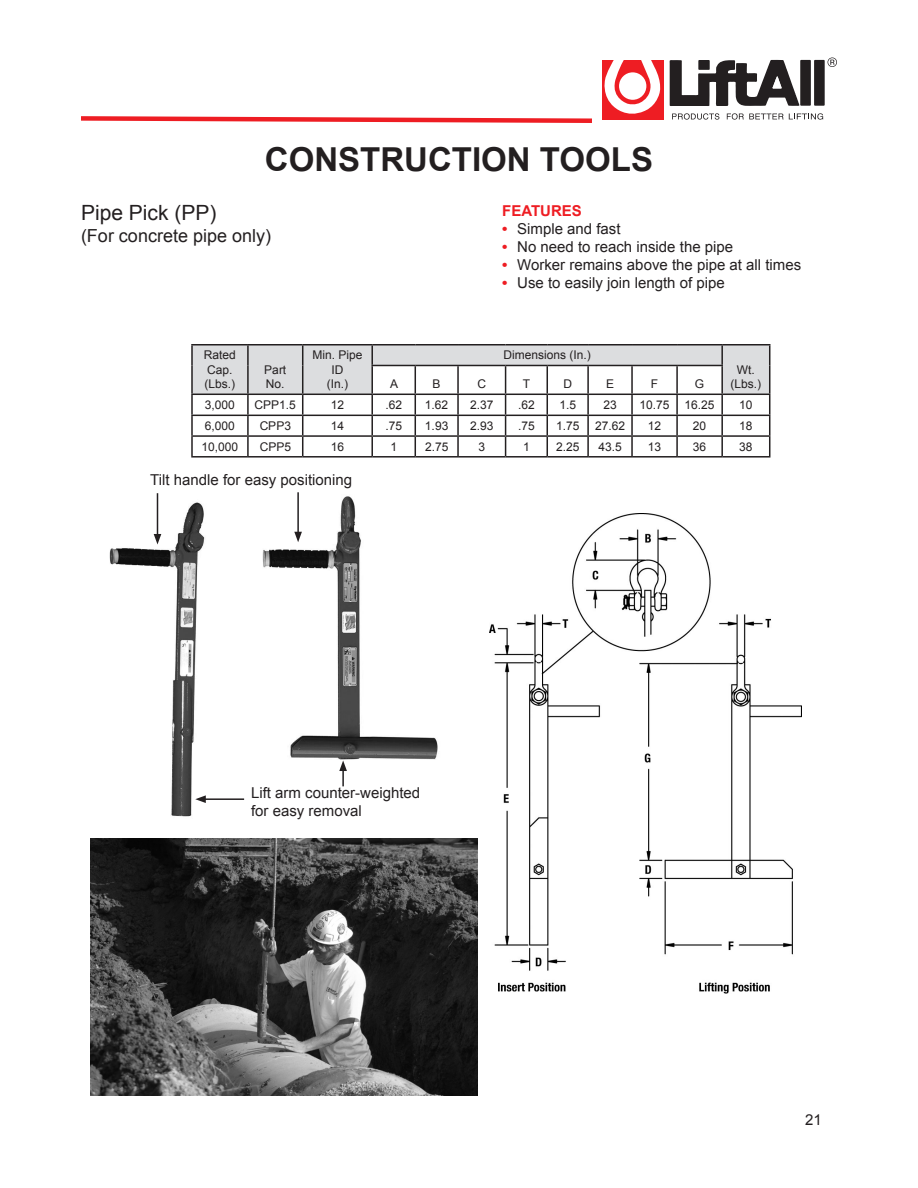
<style>
.page{position:relative;width:918px;height:1188px;background:#fff}
.page>*{position:absolute;margin:0;border:0;box-sizing:border-box;transform-origin:0 0}
.heading{font:700 33px "Arial";color:#231f20}
.heading-2{font:21px "Arial";color:#231f20}
.heading-3{font:18px "Arial";color:#231f20}
.heading-4{font:15px "Arial";color:#231f20}
.heading-5{font:700 15px "Arial";color:#ee1d23}
.t1{font:12px/14.4px "Arial";color:#231f20}
.s1{font-weight:700;color:#ee1d23}
</style>
<div class="page">
<svg style="left:670px;top:60px;width:129px;height:46px"></svg>
<svg style="left:672px;top:113px;width:47px;height:7px"></svg>
<svg style="left:727px;top:113px;width:96px;height:7px"></svg>
<svg style="left:828px;top:58px;width:9px;height:9px"></svg>
<svg style="left:81px;top:60px;width:582px;height:63px"></svg>
<div style="left:699px;top:61px;width:10px;height:8px;background:#231f20"></div>
<div style="left:698px;top:60px;width:12px;height:10px;border:1px solid #231f20"></div>
<div style="left:800px;top:60px;width:11px;height:46px;background:#231f20;border:2px solid #231f20"></div>
<div style="left:815px;top:61px;width:9px;height:44px;background:#231f20"></div>
<div style="left:814px;top:60px;width:11px;height:46px;border:2px solid #231f20"></div>
<hr style="left:372px;top:344px;width:43px;height:1px;background:#231f20">
<hr style="left:415px;top:344px;width:43px;height:1px;background:#231f20">
<hr style="left:458px;top:344px;width:48px;height:1px;background:#231f20">
<hr style="left:506px;top:344px;width:41px;height:1px;background:#231f20">
<hr style="left:547px;top:344px;width:41px;height:1px;background:#231f20">
<hr style="left:588px;top:344px;width:44px;height:1px;background:#231f20">
<hr style="left:632px;top:344px;width:45px;height:1px;background:#231f20">
<hr style="left:677px;top:344px;width:45px;height:1px;background:#231f20">
<hr style="left:191px;top:456px;width:57px;height:2px;background:#231f20">
<hr style="left:248px;top:456px;width:55px;height:2px;background:#231f20">
<hr style="left:303px;top:456px;width:69px;height:2px;background:#231f20">
<hr style="left:372px;top:456px;width:43px;height:2px;background:#231f20">
<hr style="left:415px;top:456px;width:43px;height:2px;background:#231f20">
<hr style="left:458px;top:456px;width:48px;height:2px;background:#231f20">
<hr style="left:506px;top:456px;width:41px;height:2px;background:#231f20">
<hr style="left:547px;top:456px;width:41px;height:2px;background:#231f20">
<hr style="left:588px;top:456px;width:44px;height:2px;background:#231f20">
<hr style="left:632px;top:456px;width:45px;height:2px;background:#231f20">
<hr style="left:677px;top:456px;width:45px;height:2px;background:#231f20">
<hr style="left:722px;top:456px;width:48px;height:2px;background:#231f20">
<hr style="left:191px;top:344px;width:57px;height:1px;background:#231f20">
<hr style="left:248px;top:344px;width:55px;height:1px;background:#231f20">
<hr style="left:303px;top:344px;width:69px;height:1px;background:#231f20">
<hr style="left:722px;top:344px;width:48px;height:1px;background:#231f20">
<svg style="left:191px;top:345px;width:579px;height:111px"></svg>
<img style="left:109px;top:493px;width:329px;height:324px">
<img style="left:90px;top:838px;width:388px;height:258px">
<hr style="left:203px;top:798px;width:41px;height:2px;background:#231f20">
<svg style="left:195px;top:795px;width:11px;height:8px"></svg>
<svg style="left:339px;top:760px;width:8px;height:26px"></svg>
<hr style="left:157px;top:493px;width:1px;height:43px;background:#231f20">
<svg style="left:154px;top:534px;width:7px;height:10px"></svg>
<hr style="left:297px;top:492px;width:2px;height:42px;background:#231f20">
<svg style="left:294px;top:532px;width:8px;height:10px"></svg>
<img style="left:489px;top:513px;width:312px;height:481px">
<p class="heading" style="left:265px;top:137px;width:390px">CONSTRUCTION TOOLS</p>
<p class="heading-2" style="left:81px;top:199px;width:137px">Pipe Pick (PP)</p>
<p class="heading-3" style="left:81px;top:224px;width:192px">(For concrete pipe only)</p>
<p class="heading-5" style="left:502px;top:201px;width:81px">FEATURES</p>
<p class="heading-4" style="left:502px;top:219px;width:120px"><span class="s1">•</span> Simple and fast</p>
<p class="heading-4" style="left:502px;top:237px;width:232px"><span class="s1">•</span> No need to reach inside the pipe</p>
<p class="heading-4" style="left:502px;top:255px;width:300px"><span class="s1">•</span> Worker remains above the pipe at all times</p>
<p class="heading-4" style="left:502px;top:273px;width:224px"><span class="s1">•</span> Use to easily join length of pipe</p>
<p class="t1" style="left:204px;top:348px;width:34px">Rated</p>
<p class="t1" style="left:207px;top:363px;width:27px">Cap.</p>
<p class="t1" style="left:205px;top:377px;width:32px">(Lbs.)</p>
<p class="t1" style="left:264px;top:363px;width:24px">Part<br>No.</p>
<p class="t1" style="left:312px;top:348px;width:52px">Min. Pipe</p>
<p class="t1" style="left:331px;top:363px;width:13px">ID</p>
<p class="t1" style="left:327px;top:377px;width:23px">(In.)</p>
<p class="t1" style="left:504px;top:348px;width:89px">Dimensions (In.)</p>
<p class="t1" style="left:737px;top:363px;width:19px">Wt.</p>
<p class="t1" style="left:390px;top:377px;width:10px">A</p>
<p class="t1" style="left:433px;top:377px;width:10px">B</p>
<p class="t1" style="left:477px;top:377px;width:10px">C</p>
<p class="t1" style="left:523px;top:377px;width:9px">T</p>
<p class="t1" style="left:563px;top:377px;width:10px">D</p>
<p class="t1" style="left:606px;top:377px;width:10px">E</p>
<p class="t1" style="left:651px;top:377px;width:9px">F</p>
<p class="t1" style="left:695px;top:377px;width:11px">G</p>
<p class="t1" style="left:731px;top:377px;width:32px">(Lbs.)</p>
<p class="t1" style="left:205px;top:398px;width:32px">3,000</p>
<p class="t1" style="left:255px;top:398px;width:43px">CPP1.5</p>
<p class="t1" style="left:331px;top:398px;width:15px">12</p>
<p class="t1" style="left:385px;top:398px;width:18px">.62</p>
<p class="t1" style="left:425px;top:398px;width:25px">1.62</p>
<p class="t1" style="left:470px;top:398px;width:25px">2.37</p>
<p class="t1" style="left:518px;top:398px;width:18px">.62</p>
<p class="t1" style="left:559px;top:398px;width:18px">1.5</p>
<p class="t1" style="left:603px;top:398px;width:15px">23</p>
<p class="t1" style="left:640px;top:398px;width:32px">10.75</p>
<p class="t1" style="left:685px;top:398px;width:32px">16.25</p>
<p class="t1" style="left:739px;top:398px;width:15px">10</p>
<p class="t1" style="left:205px;top:419px;width:32px">6,000</p>
<p class="t1" style="left:260px;top:419px;width:33px">CPP3</p>
<p class="t1" style="left:331px;top:419px;width:15px">14</p>
<p class="t1" style="left:385px;top:419px;width:18px">.75</p>
<p class="t1" style="left:425px;top:419px;width:25px">1.93</p>
<p class="t1" style="left:470px;top:419px;width:25px">2.93</p>
<p class="t1" style="left:518px;top:419px;width:18px">.75</p>
<p class="t1" style="left:556px;top:419px;width:25px">1.75</p>
<p class="t1" style="left:595px;top:419px;width:32px">27.62</p>
<p class="t1" style="left:648px;top:419px;width:15px">12</p>
<p class="t1" style="left:693px;top:419px;width:15px">20</p>
<p class="t1" style="left:739px;top:419px;width:15px">18</p>
<p class="t1" style="left:202px;top:440px;width:38px">10,000</p>
<p class="t1" style="left:260px;top:440px;width:33px">CPP5</p>
<p class="t1" style="left:331px;top:440px;width:15px">16</p>
<p class="t1" style="left:390px;top:440px;width:8px">1</p>
<p class="t1" style="left:425px;top:440px;width:25px">2.75</p>
<p class="t1" style="left:479px;top:440px;width:8px">3</p>
<p class="t1" style="left:523px;top:440px;width:8px">1</p>
<p class="t1" style="left:556px;top:440px;width:25px">2.25</p>
<p class="t1" style="left:598px;top:440px;width:25px">43.5</p>
<p class="t1" style="left:648px;top:440px;width:15px">13</p>
<p class="t1" style="left:693px;top:440px;width:15px">36</p>
<p class="t1" style="left:739px;top:440px;width:15px">38</p>
<p class="heading-4" style="left:150px;top:470px;width:204px">Tilt handle for easy positioning</p>
<p class="heading-4" style="left:251px;top:783px;width:171px">Lift arm counter-weighted</p>
<p class="heading-4" style="left:251px;top:801px;width:112px">for easy removal</p>
<p class="heading-4" style="left:805px;top:1110px;width:18px">21</p>
</div>
